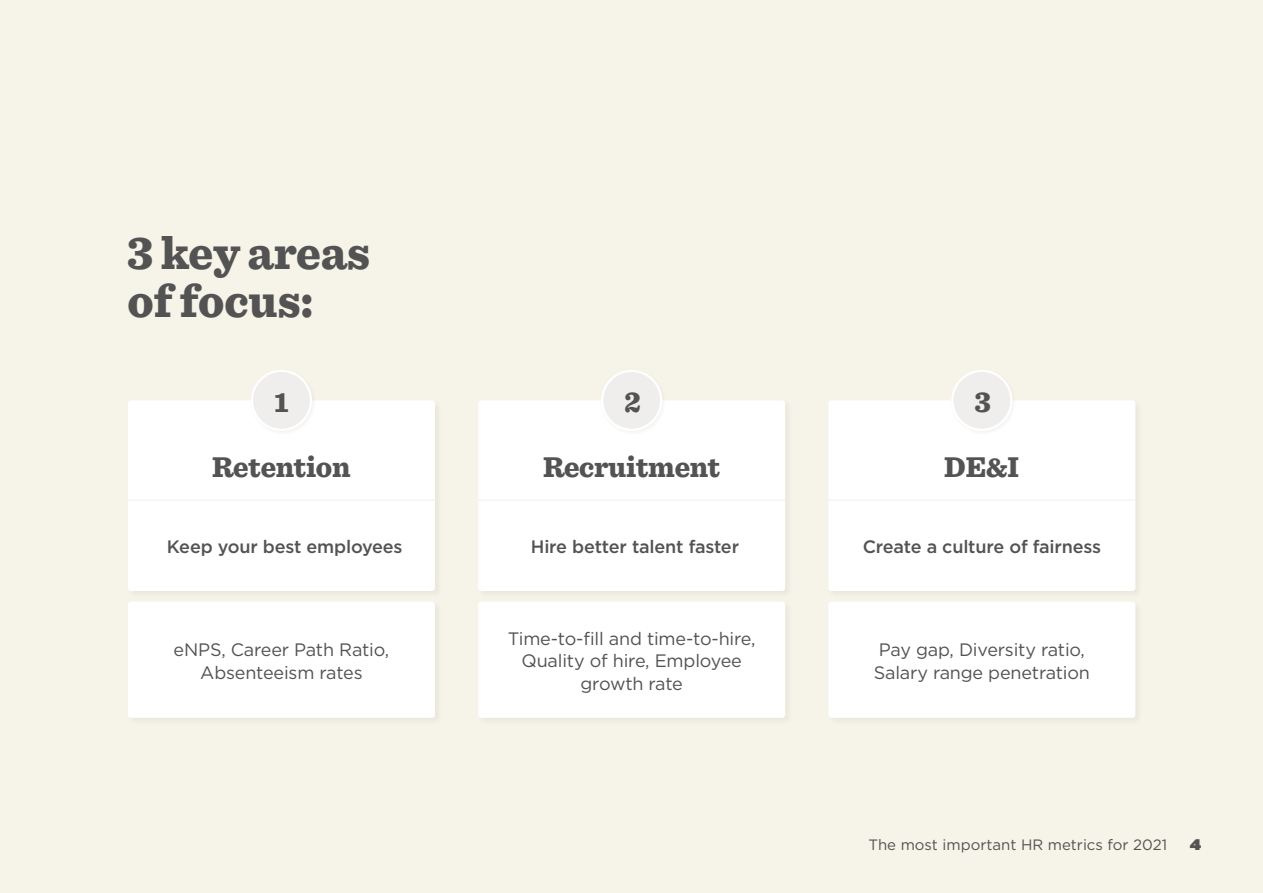
<style>
.page{position:relative;width:1263px;height:893px;background:#f6f3e8}
.page>*{position:absolute;margin:0;border:0;box-sizing:border-box;transform-origin:0 0}
.t1{font:900 48px/48px "Sentinel";color:#535353;scale:.95 1}
.t2{font:900 30px/64.9px "Sentinel";letter-spacing:-.01em;color:#535353;text-align:center;scale:.95 1}
.t3{font:18px/22.5px "Gotham HTF";letter-spacing:-.01em;color:#535353;text-align:center}
.t4{font:500 18px "Gotham HTF";letter-spacing:-.01em;color:#535353}
.t5{font:15px "Gotham HTF";color:#535353}
.t6{font:13.5px "Champion HTF Heavyweight";color:#535353}
</style>
<div class="page">
<div style="left:126px;top:399px;width:317px;height:200px;background:#f0ede2"></div>
<div style="left:128px;top:400px;width:307px;height:191px;background:#fff;border-radius:3px"></div>
<div style="left:126px;top:600px;width:317px;height:126px;background:#f1eee3"></div>
<div style="left:128px;top:602px;width:307px;height:116px;background:#fff;border-radius:3px"></div>
<hr style="left:128px;top:500px;width:307px;height:1px;background:#efeeed">
<div style="left:249px;top:368px;width:68px;height:68px;background:#000;opacity:.05"></div>
<div style="left:252px;top:371px;width:59px;height:59px;background:#efeeed;border-radius:50%"></div>
<div style="left:251px;top:370px;width:61px;height:61px;border:2px solid #fff;border-radius:50%"></div>
<div style="left:476px;top:399px;width:317px;height:200px;background:#f0ede3"></div>
<div style="left:478px;top:400px;width:307px;height:191px;background:#fff;border-radius:3px"></div>
<div style="left:476px;top:600px;width:317px;height:126px;background:#f1eee3"></div>
<div style="left:478px;top:602px;width:307px;height:116px;background:#fff;border-radius:3px"></div>
<div style="left:600px;top:368px;width:67px;height:68px;background:#000;opacity:.05"></div>
<div style="left:602px;top:371px;width:59px;height:59px;background:#efeeed;border-radius:50%"></div>
<div style="left:601px;top:370px;width:61px;height:61px;border:2px solid #fff;border-radius:50%"></div>
<hr style="left:478px;top:500px;width:307px;height:1px;background:#efeeed">
<div style="left:827px;top:399px;width:316px;height:200px;background:#f0ede2"></div>
<div style="left:828px;top:400px;width:307px;height:191px;background:#fff;border-radius:3px"></div>
<div style="left:827px;top:600px;width:316px;height:126px;background:#f1eee3"></div>
<div style="left:828px;top:602px;width:307px;height:116px;background:#fff;border-radius:3px"></div>
<hr style="left:828px;top:500px;width:307px;height:1px;background:#efeeed">
<div style="left:950px;top:368px;width:67px;height:68px;background:#000;opacity:.05"></div>
<div style="left:952px;top:371px;width:59px;height:59px;background:#efeeed;border-radius:50%"></div>
<div style="left:951px;top:370px;width:61px;height:61px;border:2px solid #fff;border-radius:50%"></div>
<h1 class="t1" style="left:128px;top:228px;width:257px">3 key areas of focus:</h1>
<h2 class="t2" style="left:212px;top:369px;width:147px">1<br>Retention</h2>
<h2 class="t2" style="left:625px;top:369px;width:19px">2</h2>
<h2 class="t2" style="left:543px;top:434px;width:188px">Recruitment</h2>
<p class="t4" style="left:167px;top:536px;width:237px">Keep your best employees</p>
<p class="t4" style="left:531px;top:536px;width:210px">Hire better talent faster</p>
<h2 class="t2" style="left:944px;top:369px;width:81px">3<br>DE&amp;I</h2>
<p class="t4" style="left:863px;top:536px;width:240px">Create a culture of fairness</p>
<p class="t3" style="left:174px;top:638px;width:217px">eNPS, Career Path Ratio,<br>Absenteeism rates</p>
<p class="t3" style="left:508px;top:627px;width:249px">Time-to-fill and time-to-hire,<br>Quality of hire, Employee growth rate</p>
<p class="t3" style="left:874px;top:638px;width:218px;text-align:left">Pay gap, Diversity ratio,<br>Salary range penetration</p>
<p class="t5" style="left:868px;top:837px;width:300px">The most important HR metrics for 2021</p>
<p class="t6" style="left:1190px;top:836px;width:13px">4</p>
</div>
